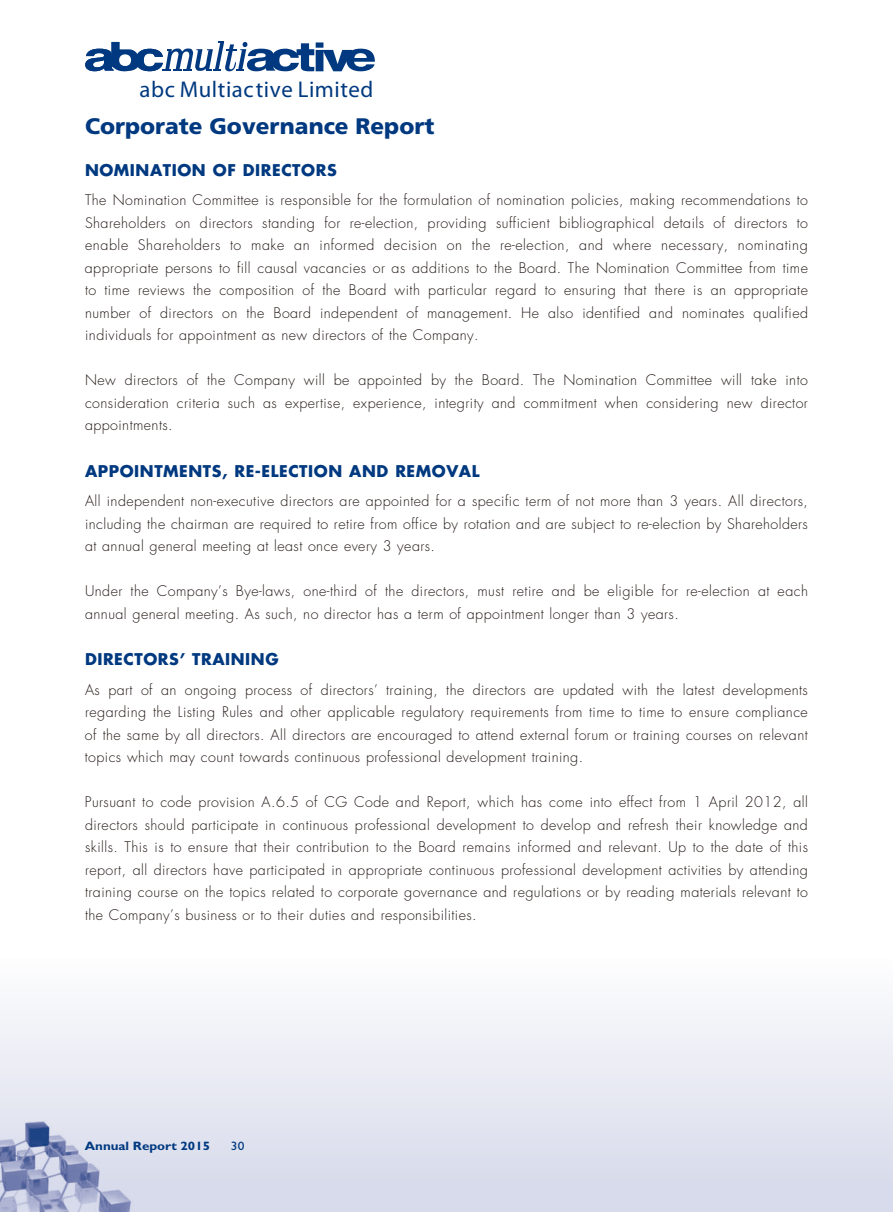
<style>
.page{position:relative;width:893px;height:1212px;background:#fff}
.page>*{position:absolute;margin:0;border:0;box-sizing:border-box;transform-origin:0 0}
.t1{font:22.8px "Myriad Pro";letter-spacing:.025em;color:#003980}
.t2{font:900 22.5px "Frutiger LT Std";color:#003980}
.t3{font:700 15.75px "Futura Std";letter-spacing:.035em;color:#003980}
.t4{font:300 14.25px/22.5px "Futura Std";letter-spacing:.03em;color:#231916;text-align:justify}
.t5{font:700 12.15px "Gill Sans Std";color:#003980;scale:1.1 1}
.t6{font:12.15px "Gill Sans Std";color:#003980;scale:1.1 1}
</style>
<div class="page">
<div style="left:0;top:959px;width:893px;height:253px;background:linear-gradient(to bottom,#fdfdfe,#d4d7e9)"></div>
<img style="left:0;top:1022px;width:163px;height:190px">
<svg style="left:85px;top:42px;width:290px;height:30px"></svg>
<h1 class="t1" style="left:140px;top:75px;width:235px">abc Multiactive Limited</h1>
<h2 class="t2" style="left:85px;top:112px;width:351px">Corporate Governance Report</h2>
<p class="t3" style="left:85px;top:159px;width:253px">NOMINATION OF DIRECTORS</p>
<p class="t4" style="left:85px;top:189px;width:725px">The Nomination Committee is responsible for the formulation of nomination policies, making recommendations to Shareholders on directors standing for re-election, providing sufficient bibliographical details of directors to enable Shareholders to make an informed decision on the re-election, and where necessary, nominating appropriate persons to fill causal vacancies or as additions to the Board. The Nomination Committee from time to time reviews the composition of the Board with particular regard to ensuring that there is an appropriate number of directors on the Board independent of management. He also identified and nominates qualified individuals for appointment as new directors of the Company.</p>
<p class="t4" style="left:85px;top:369px;width:724px">New directors of the Company will be appointed by the Board. The Nomination Committee will take into consideration criteria such as expertise, experience, integrity and commitment when considering new director appointments.</p>
<p class="t3" style="left:85px;top:460px;width:396px">APPOINTMENTS, RE-ELECTION AND REMOVAL</p>
<p class="t4" style="left:85px;top:490px;width:724px">All independent non-executive directors are appointed for a specific term of not more than 3 years. All directors, including the chairman are required to retire from office by rotation and are subject to re-election by Shareholders at annual general meeting at least once every 3 years.</p>
<p class="t4" style="left:85px;top:580px;width:724px">Under the Company’s Bye-laws, one-third of the directors, must retire and be eligible for re-election at each annual general meeting. As such, no director has a term of appointment longer than 3 years.</p>
<p class="t3" style="left:85px;top:649px;width:195px">DIRECTORS’ TRAINING</p>
<p class="t4" style="left:85px;top:679px;width:725px">As part of an ongoing process of directors’ training, the directors are updated with the latest developments regarding the Listing Rules and other applicable regulatory requirements from time to time to ensure compliance of the same by all directors. All directors are encouraged to attend external forum or training courses on relevant topics which may count towards continuous professional development training.</p>
<p class="t4" style="left:85px;top:791px;width:725px">Pursuant to code provision A.6.5 of CG Code and Report, which has come into effect from 1 April 2012, all directors should participate in continuous professional development to develop and refresh their knowledge and skills. This is to ensure that their contribution to the Board remains informed and relevant. Up to the date of this report, all directors have participated in appropriate continuous professional development activities by attending training course on the topics related to corporate governance and regulations or by reading materials relevant to the Company’s business or to their duties and responsibilities.</p>
<p class="t5" style="left:85px;top:1139px;width:115px">Annual Report 2015</p>
<p class="t6" style="left:231px;top:1139px;width:14px">30</p>
</div>
